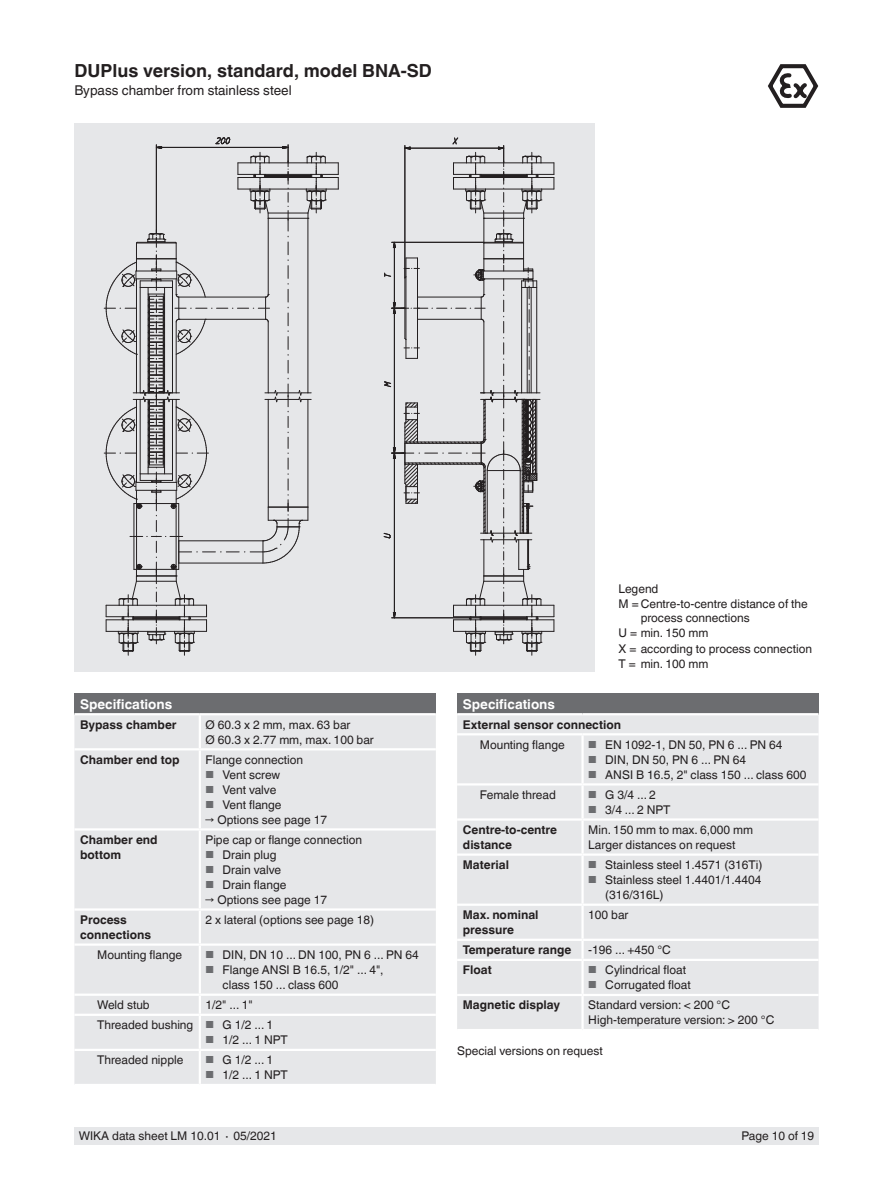
<style>
.page{position:relative;width:893px;height:1188px;background:#fff}
.page>*{position:absolute;margin:0;border:0;box-sizing:border-box;transform-origin:0 0}
.t1{font:700 18px "Helvetica World";color:#231f20}
.t2{font:13.5px "Helvetica World";color:#231f20}
.t3{font:700 13.5px "Helvetica World";color:#fff}
.t4{font:12px/15px "Helvetica World";color:#231f20}
.t5{font:700 12px/15px "Helvetica World";color:#231f20}
.s1{font-size:10.2px;color:#6c6d70}
</style>
<div class="page">
<div style="left:74px;top:1128px;width:745px;height:17px;background:#e6e7e9"></div>
<div style="left:74px;top:123px;width:521px;height:548px;background:#e6e7e9"></div>
<svg style="left:768px;top:64px;width:51px;height:44px"></svg>
<svg style="left:104px;top:137px;width:235px;height:518px"></svg>
<svg style="left:383px;top:137px;width:172px;height:518px"></svg>
<div style="left:74px;top:693px;width:362px;height:21px;background:#6c6d70"></div>
<div style="left:74px;top:715px;width:362px;height:193px;background:#e6e7e9"></div>
<div style="left:74px;top:911px;width:362px;height:173px;background:#e6e7e9"></div>
<hr style="left:74px;top:828px;width:126px;height:3px;background:#fff">
<hr style="left:74px;top:943px;width:126px;height:3px;background:#fff">
<hr style="left:74px;top:994px;width:126px;height:2px;background:#fff">
<hr style="left:74px;top:1014px;width:126px;height:2px;background:#fff">
<hr style="left:74px;top:1049px;width:126px;height:2px;background:#fff">
<hr style="left:199px;top:831px;width:2px;height:77px;background:#fff">
<hr style="left:199px;top:911px;width:2px;height:32px;background:#fff">
<hr style="left:199px;top:946px;width:2px;height:48px;background:#fff">
<svg style="left:199px;top:996px;width:2px;height:18px"></svg>
<hr style="left:199px;top:1016px;width:2px;height:33px;background:#fff">
<hr style="left:199px;top:1051px;width:2px;height:33px;background:#fff">
<hr style="left:199px;top:715px;width:2px;height:33px;background:#fff">
<hr style="left:199px;top:750px;width:2px;height:78px;background:#fff">
<hr style="left:200px;top:748px;width:236px;height:2px;background:#fff">
<hr style="left:200px;top:828px;width:236px;height:3px;background:#fff">
<hr style="left:200px;top:943px;width:236px;height:3px;background:#fff">
<hr style="left:200px;top:994px;width:236px;height:2px;background:#fff">
<hr style="left:200px;top:1014px;width:236px;height:2px;background:#fff">
<hr style="left:200px;top:1049px;width:236px;height:2px;background:#fff">
<hr style="left:74px;top:748px;width:126px;height:2px;background:#fff">
<hr style="left:74px;top:713px;width:126px;height:2px;background:#fff">
<hr style="left:200px;top:713px;width:236px;height:2px;background:#fff">
<div style="left:457px;top:693px;width:362px;height:21px;background:#6c6d70"></div>
<div style="left:457px;top:715px;width:362px;height:314px;background:#e6e7e9"></div>
<div style="left:457px;top:735px;width:124px;height:83px;background:#e6e7e9"></div>
<hr style="left:457px;top:783px;width:126px;height:3px;background:#fff">
<hr style="left:457px;top:818px;width:126px;height:3px;background:#fff">
<hr style="left:457px;top:853px;width:126px;height:3px;background:#fff">
<hr style="left:581px;top:735px;width:3px;height:48px;background:#fff">
<hr style="left:581px;top:786px;width:3px;height:32px;background:#fff">
<hr style="left:581px;top:821px;width:3px;height:32px;background:#fff">
<hr style="left:583px;top:783px;width:236px;height:3px;background:#fff">
<hr style="left:583px;top:818px;width:236px;height:3px;background:#fff">
<hr style="left:583px;top:853px;width:236px;height:3px;background:#fff">
<hr style="left:581px;top:856px;width:3px;height:48px;background:#fff">
<hr style="left:457px;top:904px;width:126px;height:2px;background:#fff">
<hr style="left:583px;top:904px;width:236px;height:2px;background:#fff">
<hr style="left:581px;top:906px;width:3px;height:33px;background:#fff">
<hr style="left:457px;top:939px;width:126px;height:2px;background:#fff">
<hr style="left:583px;top:939px;width:236px;height:2px;background:#fff">
<hr style="left:581px;top:941px;width:3px;height:18px;background:#fff">
<hr style="left:457px;top:959px;width:126px;height:2px;background:#fff">
<hr style="left:583px;top:959px;width:236px;height:2px;background:#fff">
<hr style="left:581px;top:961px;width:3px;height:33px;background:#fff">
<hr style="left:457px;top:994px;width:126px;height:2px;background:#fff">
<hr style="left:583px;top:994px;width:236px;height:2px;background:#fff">
<hr style="left:581px;top:996px;width:3px;height:33px;background:#fff">
<hr style="left:457px;top:713px;width:126px;height:2px;background:#fff">
<hr style="left:583px;top:713px;width:236px;height:2px;background:#fff">
<hr style="left:457px;top:733px;width:126px;height:2px;background:#fff">
<hr style="left:583px;top:733px;width:236px;height:2px;background:#fff">
<h1 class="t1" style="left:74px;top:60px;width:359px">DUPlus version, standard, model BNA-SD</h1>
<p class="t2" style="left:74px;top:82px;width:219px">Bypass chamber from stainless steel</p>
<p class="t3" style="left:80px;top:696px;width:94px">Specifications</p>
<p class="t5" style="left:80px;top:717px;width:98px">Bypass chamber</p>
<p class="t4" style="left:206px;top:717px;width:170px">Ø 60.3 x 2 mm, max. 63 bar<br>Ø 60.3 x 2.77 mm, max. 100 bar</p>
<p class="t5" style="left:80px;top:752px;width:101px">Chamber end top</p>
<p class="t4" style="left:206px;top:752px;width:99px">Flange connection</p>
<p class="t4" style="left:206px;top:767px;width:76px"><span class="s1">■</span> Vent screw</p>
<p class="t4" style="left:206px;top:782px;width:72px"><span class="s1">■</span> Vent valve</p>
<p class="t4" style="left:206px;top:797px;width:77px"><span class="s1">■</span> Vent flange</p>
<p class="t4" style="left:206px;top:812px;width:123px">→ Options see page 17</p>
<p class="t5" style="left:80px;top:832px;width:79px">Chamber end bottom</p>
<p class="t4" style="left:206px;top:832px;width:158px">Pipe cap or flange connection</p>
<p class="t4" style="left:206px;top:847px;width:72px"><span class="s1">■</span> Drain plug</p>
<p class="t4" style="left:206px;top:862px;width:77px"><span class="s1">■</span> Drain valve</p>
<p class="t4" style="left:206px;top:877px;width:82px"><span class="s1">■</span> Drain flange</p>
<p class="t4" style="left:206px;top:892px;width:123px">→ Options see page 17</p>
<p class="t5" style="left:80px;top:912px;width:72px">Process connections</p>
<p class="t4" style="left:206px;top:912px;width:170px">2 x lateral (options see page 18)</p>
<p class="t4" style="left:97px;top:947px;width:86px">Mounting flange</p>
<p class="t4" style="left:206px;top:947px;width:215px"><span class="s1">■</span> DIN, DN 10 ... DN 100, PN 6 ... PN 64</p>
<p class="t4" style="left:223px;top:962px;width:163px;text-indent:-17px"><span class="s1">■</span> Flange ANSI B 16.5, 1/2" ... 4", class 150 ... class 600</p>
<p class="t4" style="left:97px;top:997px;width:54px">Weld stub</p>
<p class="t4" style="left:97px;top:995px;width:178px;line-height:20.1px;text-indent:108px">1/2" ... 1"<br>Threaded bushing <span class="s1">■</span> G 1/2 ... 1</p>
<p class="t4" style="left:206px;top:1033px;width:84px"><span class="s1">■</span> 1/2 ... 1 NPT</p>
<p class="t4" style="left:97px;top:1053px;width:88px">Threaded nipple</p>
<p class="t4" style="left:206px;top:1053px;width:69px"><span class="s1">■</span> G 1/2 ... 1</p>
<p class="t4" style="left:206px;top:1068px;width:84px"><span class="s1">■</span> 1/2 ... 1 NPT</p>
<p class="t4" style="left:618px;top:581px;width:191px;line-height:15.5px">Legend<br>M = Centre-to-centre distance of the</p>
<p class="t4" style="left:618px;top:610px;width:195px;line-height:15.5px;text-indent:22px">process connections<br>U = min. 150 mm<br>X = according to process connection<br>T = min. 100 mm</p>
<p class="t3" style="left:463px;top:696px;width:94px">Specifications</p>
<p class="t5" style="left:463px;top:717px;width:160px">External sensor connection</p>
<p class="t4" style="left:480px;top:737px;width:86px">Mounting flange</p>
<p class="t4" style="left:588px;top:737px;width:196px"><span class="s1">■</span> EN 1092-1, DN 50, PN 6 ... PN 64</p>
<p class="t4" style="left:588px;top:752px;width:159px"><span class="s1">■</span> DIN, DN 50, PN 6 ... PN 64</p>
<p class="t4" style="left:588px;top:767px;width:220px"><span class="s1">■</span> ANSI B 16.5, 2" class 150 ... class 600</p>
<p class="t4" style="left:480px;top:787px;width:78px">Female thread</p>
<p class="t4" style="left:588px;top:787px;width:69px"><span class="s1">■</span> G 3/4 ... 2</p>
<p class="t4" style="left:588px;top:802px;width:84px"><span class="s1">■</span> 3/4 ... 2 NPT</p>
<p class="t5" style="left:463px;top:822px;width:96px">Centre-to-centre distance</p>
<p class="t4" style="left:588px;top:822px;width:166px">Min. 150 mm to max. 6,000 mm<br>Larger distances on request</p>
<p class="t5" style="left:463px;top:857px;width:48px">Material</p>
<p class="t4" style="left:588px;top:857px;width:176px"><span class="s1">■</span> Stainless steel 1.4571 (316Ti)</p>
<p class="t4" style="left:605px;top:872px;width:158px;text-indent:-17px"><span class="s1">■</span> Stainless steel 1.4401/1.4404 (316/316L)</p>
<p class="t5" style="left:463px;top:907px;width:77px">Max. nominal pressure</p>
<p class="t4" style="left:588px;top:907px;width:42px">100 bar</p>
<p class="t5" style="left:463px;top:943px;width:110px">Temperature range</p>
<p class="t4" style="left:588px;top:943px;width:84px">-196 ... +450 °C</p>
<p class="t5" style="left:463px;top:963px;width:30px">Float</p>
<p class="t4" style="left:588px;top:963px;width:99px"><span class="s1">■</span> Cylindrical float</p>
<p class="t4" style="left:588px;top:978px;width:104px"><span class="s1">■</span> Corrugated float</p>
<p class="t5" style="left:463px;top:998px;width:99px">Magnetic display</p>
<p class="t4" style="left:588px;top:998px;width:188px">Standard version: &lt; 200 °C<br>High-temperature version: &gt; 200 °C</p>
<p class="t4" style="left:457px;top:1044px;width:147px">Special versions on request</p>
<p class="t4" style="left:79px;top:1129px;width:200px">WIKA data sheet LM 10.01 ∙ 05/2021</p>
<p class="t4" style="left:742px;top:1129px;width:74px">Page 10 of 19</p>
</div>
